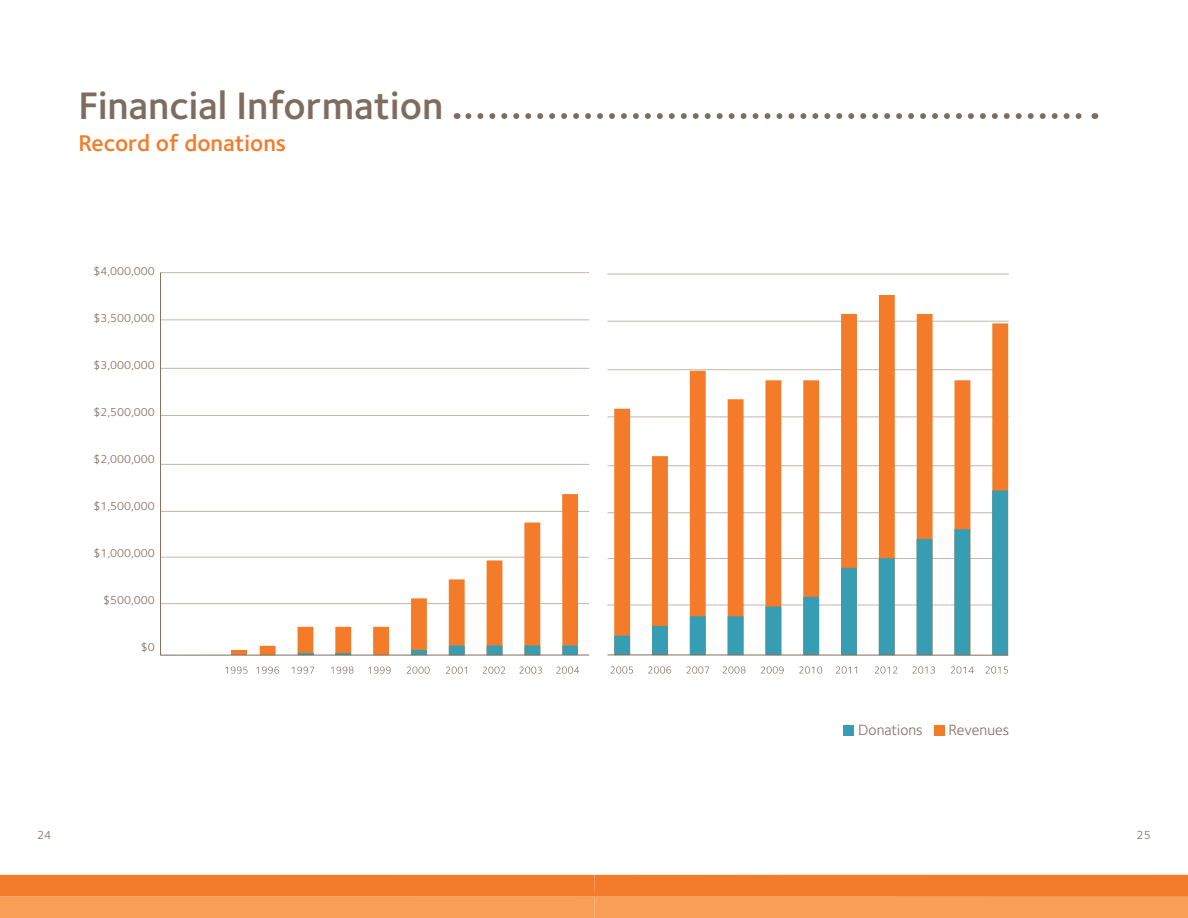
<style>
.page{position:relative;width:1188px;height:918px;background:#fff}
.page>*{position:absolute;margin:0;border:0;box-sizing:border-box;transform-origin:0 0}
.Titre{font:600 39.75px "Foundry Sterling";color:#7e6d5f}
.Titre-2{font:600 23.55px "Foundry Sterling";color:#f47b2a}
.Titre-3{font:15.45px "Foundry Sterling";color:#7e6d5f}
.t1{font:12px "Foundry Sterling";color:#7e6d5f}
.t2{font:11.7px "Foundry Sterling";color:#7e6d5f}
</style>
<div class="page">
<hr style="left:161px;top:464px;width:428px;height:1px;background:#7e6d5f">
<hr style="left:161px;top:511px;width:428px;height:1px;background:#7e6d5f">
<hr style="left:161px;top:557px;width:428px;height:1px;background:#7e6d5f">
<hr style="left:161px;top:603px;width:428px;height:1px;background:#7e6d5f">
<hr style="left:161px;top:319px;width:428px;height:1px;background:#7e6d5f">
<hr style="left:161px;top:368px;width:428px;height:1px;background:#7e6d5f">
<hr style="left:161px;top:415px;width:428px;height:1px;background:#7e6d5f">
<hr style="left:161px;top:272px;width:428px;height:1px;background:#7e6d5f">
<svg style="left:260px;top:494px;width:317px;height:161px"></svg>
<svg style="left:225px;top:667px;width:354px;height:7px"></svg>
<hr style="left:160px;top:273px;width:1px;height:382px;background:#7e6d5f">
<svg style="left:298px;top:653px;width:15px;height:2px"></svg>
<svg style="left:335px;top:653px;width:16px;height:2px"></svg>
<div style="left:411px;top:650px;width:16px;height:5px;background:#369db2"></div>
<div style="left:231px;top:650px;width:16px;height:5px;background:#f47b2a"></div>
<div style="left:0;top:896px;width:595px;height:22px;background:#f89e56"></div>
<svg style="left:449px;top:646px;width:128px;height:9px"></svg>
<hr style="left:160px;top:655px;width:429px;height:1px;background:#7e6d5f">
<hr style="left:607px;top:417px;width:402px;height:1px;background:#7e6d5f">
<hr style="left:607px;top:274px;width:402px;height:1px;background:#7e6d5f">
<hr style="left:607px;top:321px;width:402px;height:1px;background:#7e6d5f">
<svg style="left:577px;top:295px;width:431px;height:361px"></svg>
<svg style="left:577px;top:491px;width:431px;height:164px"></svg>
<svg style="left:468px;top:113px;width:627px;height:6px"></svg>
<div style="left:594px;top:896px;width:594px;height:22px;background:#f89e56"></div>
<div style="left:0;top:875px;width:1188px;height:22px;background:#f47b2a"></div>
<svg style="left:610px;top:666px;width:398px;height:8px"></svg>
<div style="left:934px;top:725px;width:11px;height:11px;background:#f47b2a"></div>
<div style="left:843px;top:725px;width:11px;height:11px;background:#369db2"></div>
<hr style="left:607px;top:655px;width:401px;height:1px;background:#7e6d5f">
<p class="Titre" style="left:78px;top:82px;width:366px">Financial Information</p>
<p class="Titre-2" style="left:78px;top:129px;width:209px">Record of donations</p>
<p class="t2" style="left:94px;top:264px;width:63px">$4,000,000</p>
<p class="t2" style="left:94px;top:311px;width:63px">$3,500,000</p>
<p class="t2" style="left:94px;top:358px;width:63px">$3,000,000</p>
<p class="t2" style="left:94px;top:405px;width:63px">$2,500,000</p>
<p class="t2" style="left:94px;top:453px;width:63px">$2,000,000</p>
<p class="t2" style="left:94px;top:500px;width:63px">$1,500,000</p>
<p class="t2" style="left:94px;top:547px;width:63px">$1,000,000</p>
<p class="t2" style="left:103px;top:594px;width:53px">$500,000</p>
<p class="t2" style="left:141px;top:641px;width:15px">$0</p>
<p class="t1" style="left:37px;top:828px;width:16px">24</p>
<p class="Titre-3" style="left:858px;top:721px;width:66px">Donations</p>
<p class="Titre-3" style="left:949px;top:721px;width:62px">Revenues</p>
<p class="t1" style="left:1137px;top:828px;width:16px">25</p>
</div>
